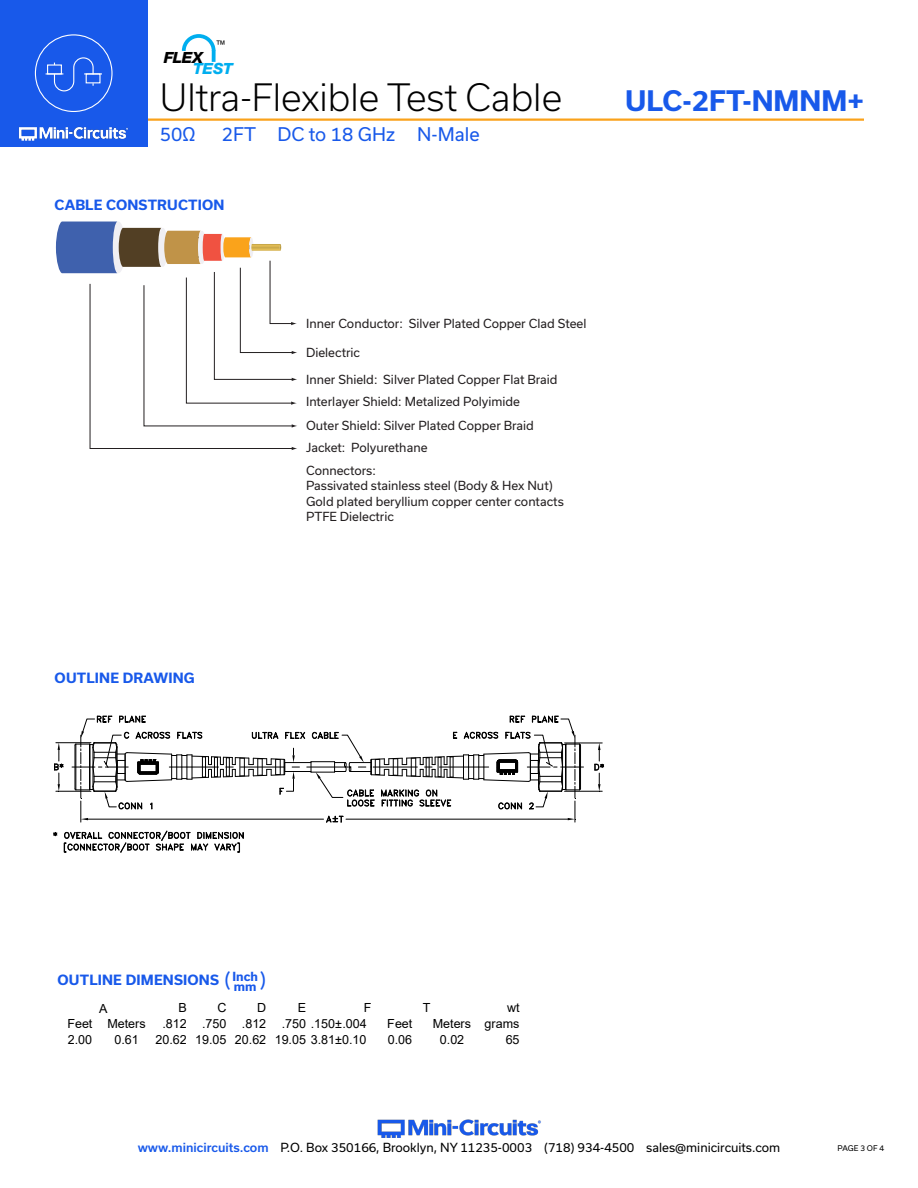
<style>
.page{position:relative;width:918px;height:1188px;background:#fff}
.page>*{position:absolute;margin:0;border:0;box-sizing:border-box;transform-origin:0 0}
.t1{font:300 36px "Usual";color:#000}
.t2{font:700 27px "Usual";color:#1859ea}
.Blue_Headers{font:19.5px "Usual";color:#1859ea}
.t3{font:18px "Usual";color:#1859ea}
.t4{font:italic 800 15.45px "Helvetica Neue";color:#00aeef}
.t5{font:italic 800 15.45px "Helvetica Neue";color:#000}
.Blue_Headers-2{font:700 13.5px "Usual";letter-spacing:.015em;color:#1859ea}
.t6{font:12.6px "Arial";color:#000}
.t7{font:12px/15.3px "Usual";color:#231f20}
.t8{font:12px "Usual";color:#000}
.Blue_Headers-3{font:700 12px "Usual";color:#1859ea}
.t9{font:10.5px "Arial";color:#000}
.t10{font:7.5px "Usual";color:#000}
.s1{font-weight:500;color:#1859ea}
</style>
<div class="page">
<hr style="left:917px;top:0;width:1px;height:147px;background:#1859ea">
<img style="left:377px;top:1119px;width:164px;height:19px">
<hr style="left:111px;top:118px;width:753px;height:3px;background:#faa21b">
<div style="left:0;top:0;width:147px;height:147px;background:#1859ea"></div>
<img style="left:18px;top:126px;width:111px;height:15px">
<div style="left:35px;top:34px;width:77px;height:78px;border:1px solid #fff;border-radius:50%"></div>
<svg style="left:46px;top:57px;width:56px;height:35px"></svg>
<svg style="left:181px;top:34px;width:35px;height:21px"></svg>
<svg style="left:212px;top:50px;width:4px;height:12px"></svg>
<svg style="left:56px;top:222px;width:241px;height:228px"></svg>
<hr style="left:565px;top:743px;width:37px;height:1px;background:#000">
<hr style="left:565px;top:791px;width:37px;height:1px;background:#000">
<svg style="left:595px;top:743px;width:9px;height:49px"></svg>
<svg style="left:53px;top:832px;width:4px;height:4px"></svg>
<svg style="left:64px;top:830px;width:180px;height:22px"></svg>
<hr style="left:56px;top:742px;width:35px;height:1px;background:#000">
<hr style="left:56px;top:791px;width:35px;height:1px;background:#000">
<svg style="left:54px;top:743px;width:9px;height:49px"></svg>
<svg style="left:72px;top:716px;width:512px;height:106px"></svg>
<p class="t9" style="left:215px;top:38px;width:12px">™</p>
<p class="t5" style="left:164px;top:48px;width:41px">FLEX</p>
<p class="t4" style="left:193px;top:59px;width:41px">TEST</p>
<h1 class="t1" style="left:160px;top:76px;width:404px">Ultra-Flexible Test Cable</h1>
<h2 class="t2" style="left:625px;top:85px;width:240px">ULC-2FT-NMNM+</h2>
<h3 class="t3" style="left:160px;top:124px;width:37px">50Ω</h3>
<h3 class="t3" style="left:222px;top:124px;width:259px">2FT DC to 18 GHz N-Male</h3>
<p class="Blue_Headers-2" style="left:55px;top:197px;width:171px">CABLE CONSTRUCTION</p>
<p class="Blue_Headers-2" style="left:55px;top:670px;width:142px">OUTLINE DRAWING</p>
<p class="t7" style="left:306px;top:316px;width:282px">Inner Conductor: Silver Plated Copper Clad Steel</p>
<p class="t7" style="left:306px;top:345px;width:56px">Dielectric</p>
<p class="t7" style="left:306px;top:369px;width:253px;line-height:22px">Inner Shield: Silver Plated Copper Flat Braid<br>Interlayer Shield: Metalized Polyimide</p>
<p class="t7" style="left:306px;top:414px;width:229px;line-height:22px">Outer Shield: Silver Plated Copper Braid<br>Jacket: Polyurethane</p>
<p class="t7" style="left:306px;top:463px;width:259px">Connectors:<br>Passivated stainless steel (Body &amp; Hex Nut)<br>Gold plated beryllium copper center contacts<br>PTFE Dielectric</p>
<p class="Blue_Headers-2" style="left:57px;top:973px;width:163px">OUTLINE DIMENSIONS</p>
<p class="Blue_Headers" style="left:224px;top:969px;width:8px">(</p>
<p class="Blue_Headers-3" style="left:232px;top:969px;width:27px">Inch</p>
<p class="Blue_Headers" style="left:259px;top:969px;width:8px">)</p>
<p class="Blue_Headers-3" style="left:234px;top:980px;width:24px">mm</p>
<p class="t6" style="left:178px;top:999px;width:10px">B</p>
<p class="t6" style="left:217px;top:999px;width:11px">C</p>
<p class="t6" style="left:257px;top:999px;width:11px">D</p>
<p class="t6" style="left:298px;top:999px;width:10px">E</p>
<p class="t6" style="left:364px;top:999px;width:9px">F</p>
<p class="t6" style="left:507px;top:999px;width:14px">wt</p>
<p class="t6" style="left:99px;top:999px;width:10px">A</p>
<p class="t6" style="left:423px;top:999px;width:9px">T</p>
<p class="t6" style="left:67px;top:1015px;width:80px">Feet Meters</p>
<p class="t6" style="left:162px;top:1015px;width:206px">.812 .750 .812 .750 .150±.004</p>
<p class="t6" style="left:387px;top:1015px;width:27px">Feet</p>
<p class="t6" style="left:433px;top:1015px;width:88px">Meters grams</p>
<p class="t6" style="left:68px;top:1031px;width:26px">2.00</p>
<p class="t6" style="left:115px;top:1031px;width:26px">0.61</p>
<p class="t6" style="left:155px;top:1031px;width:213px">20.62 19.05 20.62 19.05 3.81±0.10</p>
<p class="t6" style="left:388px;top:1031px;width:26px">0.06</p>
<p class="t6" style="left:440px;top:1031px;width:26px">0.02</p>
<p class="t6" style="left:506px;top:1031px;width:15px">65</p>
<p class="t8" style="left:138px;top:1141px;width:644px"><span class="s1">www.minicircuits.com</span> P.O. Box 350166, Brooklyn, NY 11235-0003 (718) 934-4500 sales@minicircuits.com</p>
<p class="t10" style="left:838px;top:1144px;width:48px">PAGE 3 OF 4</p>
</div>
